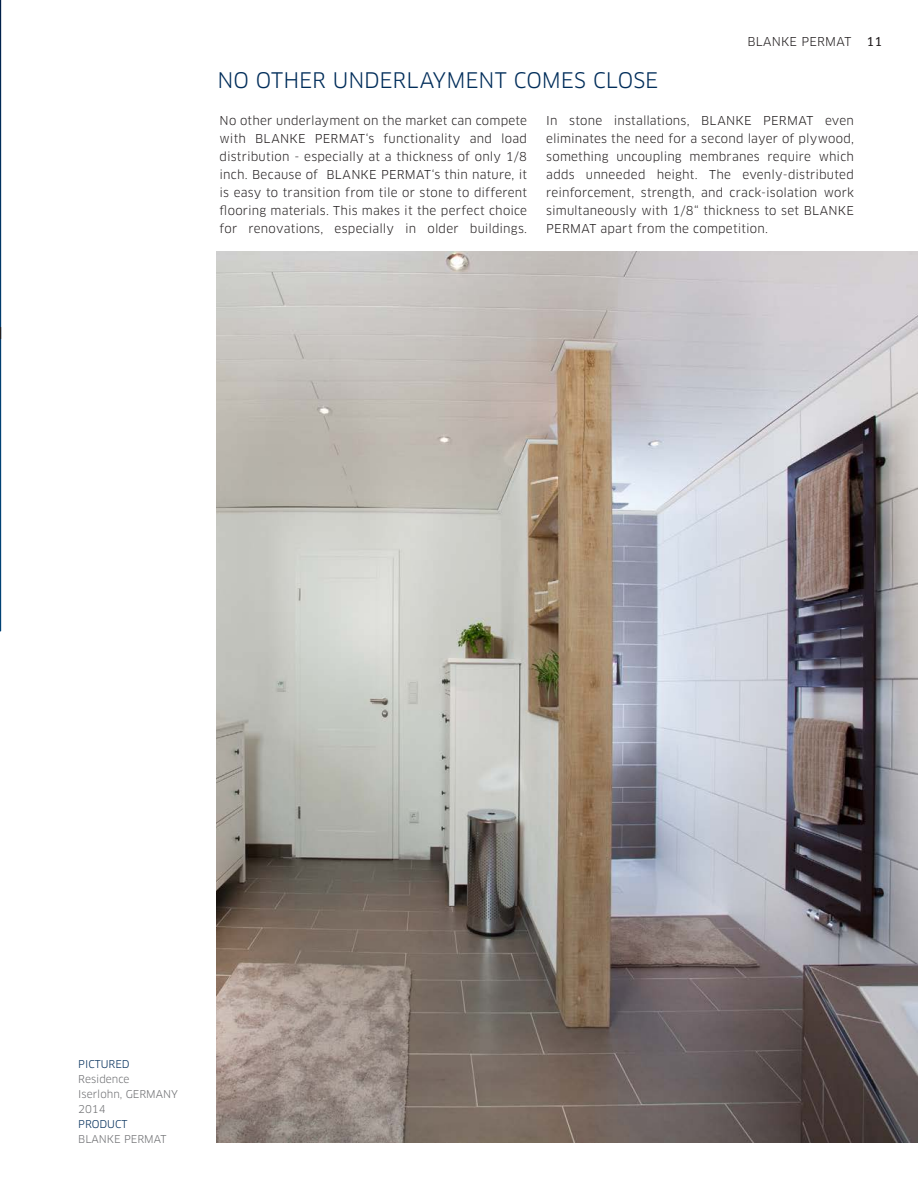
<style>
.page{position:relative;width:918px;height:1188px;background:#fff}
.page>*{position:absolute;margin:0;border:0;box-sizing:border-box;transform-origin:0 0}
.Headline_Unterkapite{font:21px "Clan OT";letter-spacing:-.005em;color:#002d5a}
.Fließtext{font:12px/18px "Clan OT";letter-spacing:.015em;color:#231f20;text-align:justify}
.t1{font:12px "Clan OT News";color:#231f20}
.Seitenzahlen{font:10.5px/15px "Clan OT";color:#6c6d70}
.Seitenzahlen-2{font:10.5px "Clan OT";color:#002d5a}
</style>
<div class="page">
<img style="left:216px;top:251px;width:702px;height:892px">
<svg style="left:0;top:0;width:1px;height:632px"></svg>
<p class="Fließtext" style="left:747px;top:33px;width:105px">BLANKE PERMAT</p>
<p class="t1" style="left:866px;top:35px;width:17px">11</p>
<p class="Headline_Unterkapite" style="left:217px;top:68px;width:443px">NO OTHER UNDERLAYMENT COMES CLOSE</p>
<p class="Fließtext" style="left:220px;top:112px;width:309px">No other underlayment on the market can compete with BLANKE PERMAT‘s functionality and load distribution - especially at a thickness of only 1/8 inch. Because of BLANKE PERMAT‘s thin nature, it is easy to transition from tile or stone to different flooring materials. This makes it the perfect choice for renovations, especially in older buildings.</p>
<p class="Fließtext" style="left:546px;top:112px;width:309px">In stone installations, BLANKE PERMAT even eliminates the need for a second layer of plywood, something uncoupling membranes require which adds unneeded height. The evenly-distributed reinforcement, strength, and crack-isolation work simultaneously with 1/8“ thickness to set BLANKE PERMAT apart from the competition.</p>
<p class="Seitenzahlen-2" style="left:78px;top:1058px;width:53px">PICTURED</p>
<p class="Seitenzahlen" style="left:78px;top:1071px;width:53px">Residence</p>
<p class="Seitenzahlen" style="left:78px;top:1086px;width:101px">Iserlohn, GERMANY<br>2014</p>
<p class="Seitenzahlen-2" style="left:78px;top:1118px;width:51px">PRODUCT</p>
<p class="Seitenzahlen" style="left:78px;top:1131px;width:90px">BLANKE PERMAT</p>
</div>
